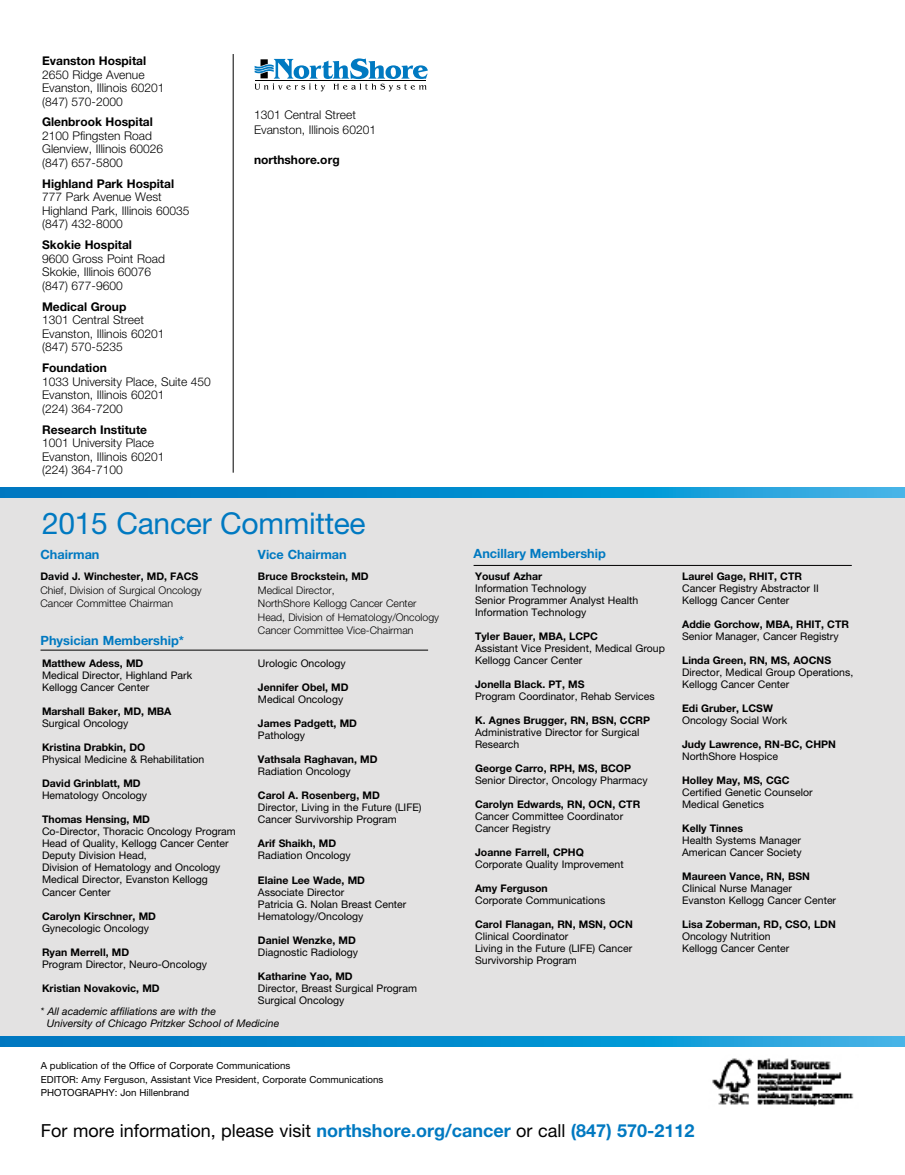
<style>
.page{position:relative;width:905px;height:1175px;background:#fff}
.page>*{position:absolute;margin:0;border:0;box-sizing:border-box;transform-origin:0 0}
.t1{font:30px "Helvetica Neue";letter-spacing:-.01em;color:#0079c1}
.t2{font:18px "Helvetica Neue";color:#000}
.t3{font:700 12.75px "Helvetica Neue";color:#0079c1}
.t4{font:300 12px/13.5px "Helvetica Neue";color:#000}
.t5{font:700 12px "Helvetica Neue";color:#000}
.t6{font:10.5px/12px "Helvetica Neue";color:#000}
.t7{font:700 10.5px "Helvetica Neue";color:#000}
.t8{font:300 10.5px/13.5px "Helvetica Neue";color:#000}
.t9{font:italic 10.5px/12px "Helvetica Neue";color:#000}
.t10{font:9.75px/13.5px "Helvetica Neue";color:#000}
.s1{font-weight:700;color:#0079c1}
</style>
<div class="page">
<div style="left:0;top:498px;width:904px;height:543px;background:#e3e2e2"></div>
<svg style="left:254px;top:58px;width:174px;height:33px"></svg>
<hr style="left:255px;top:80px;width:171px;height:1px;background:#000">
<img style="left:712px;top:1058px;width:142px;height:49px">
<hr style="left:40px;top:650px;width:388px;height:1px;background:#000">
<hr style="left:473px;top:565px;width:378px;height:1px;background:#000">
<hr style="left:233px;top:54px;width:1px;height:418px;background:#000">
<svg style="left:0;top:487px;width:904px;height:11px"></svg>
<svg style="left:0;top:1036px;width:904px;height:10px"></svg>
<p class="t5" style="left:42px;top:53px;width:106px">Evanston Hospital</p>
<p class="t4" style="left:42px;top:67px;width:124px">2650 Ridge Avenue<br>Evanston, Illinois 60201 (847) 570-2000</p>
<p class="t5" style="left:42px;top:115px;width:112px">Glenbrook Hospital</p>
<p class="t4" style="left:42px;top:129px;width:123px">2100 Pfingsten Road<br>Glenview, Illinois 60026 (847) 657-5800</p>
<p class="t5" style="left:42px;top:176px;width:133px">Highland Park Hospital</p>
<p class="t4" style="left:42px;top:190px;width:149px">777 Park Avenue West<br>Highland Park, Illinois 60035 (847) 432-8000</p>
<p class="t5" style="left:42px;top:238px;width:91px">Skokie Hospital</p>
<p class="t4" style="left:42px;top:252px;width:124px">9600 Gross Point Road<br>Skokie, Illinois 60076 (847) 677-9600</p>
<p class="t5" style="left:42px;top:299px;width:86px">Medical Group</p>
<p class="t4" style="left:42px;top:313px;width:124px">1301 Central Street<br>Evanston, Illinois 60201 (847) 570-5235</p>
<p class="t5" style="left:42px;top:361px;width:66px">Foundation</p>
<p class="t4" style="left:42px;top:374px;width:170px">1033 University Place, Suite 450<br>Evanston, Illinois 60201<br>(224) 364-7200</p>
<p class="t5" style="left:42px;top:422px;width:106px">Research Institute</p>
<p class="t4" style="left:42px;top:436px;width:124px">1001 University Place<br>Evanston, Illinois 60201 (224) 364-7100</p>
<p class="t4" style="left:254px;top:106px;width:123px;line-height:15px">1301 Central Street<br>Evanston, Illinois 60201</p>
<p class="t5" style="left:254px;top:152px;width:87px">northshore.org</p>
<h1 class="t1" style="left:42px;top:506px;width:325px">2015 Cancer Committee</h1>
<p class="t3" style="left:258px;top:547px;width:90px">Vice Chairman</p>
<p class="t7" style="left:258px;top:570px;width:112px">Bruce Brockstein, MD</p>
<p class="t8" style="left:258px;top:583px;width:182px">Medical Director,<br>NorthShore Kellogg Cancer Center<br>Head, Division of Hematology/Oncology<br>Cancer Committee Vice-Chairman</p>
<p class="t6" style="left:258px;top:657px;width:89px">Urologic Oncology</p>
<p class="t7" style="left:258px;top:681px;width:92px">Jennifer Obel, MD</p>
<p class="t6" style="left:258px;top:693px;width:87px">Medical Oncology</p>
<p class="t7" style="left:258px;top:717px;width:100px">James Padgett, MD</p>
<p class="t6" style="left:258px;top:729px;width:49px">Pathology</p>
<p class="t7" style="left:258px;top:753px;width:121px">Vathsala Raghavan, MD</p>
<p class="t6" style="left:258px;top:765px;width:94px">Radiation Oncology</p>
<p class="t7" style="left:258px;top:789px;width:123px">Carol A. Rosenberg, MD</p>
<p class="t6" style="left:258px;top:801px;width:165px">Director, Living in the Future (LIFE)<br>Cancer Survivorship Program</p>
<p class="t7" style="left:258px;top:837px;width:80px">Arif Shaikh, MD</p>
<p class="t6" style="left:258px;top:849px;width:94px">Radiation Oncology</p>
<p class="t7" style="left:258px;top:873px;width:109px">Elaine Lee Wade, MD</p>
<p class="t6" style="left:258px;top:885px;width:150px">Associate Director<br>Patricia G. Nolan Breast Center<br>Hematology/Oncology</p>
<p class="t7" style="left:258px;top:933px;width:99px">Daniel Wenzke, MD</p>
<p class="t6" style="left:258px;top:945px;width:102px">Diagnostic Radiology</p>
<p class="t7" style="left:258px;top:969px;width:96px">Katharine Yao, MD</p>
<p class="t6" style="left:258px;top:981px;width:160px">Director, Breast Surgical Program<br>Surgical Oncology</p>
<p class="t3" style="left:40px;top:547px;width:61px">Chairman</p>
<p class="t7" style="left:40px;top:570px;width:159px">David J. Winchester, MD, FACS</p>
<p class="t8" style="left:40px;top:583px;width:163px">Chief, Division of Surgical Oncology<br>Cancer Committee Chairman</p>
<p class="t3" style="left:40px;top:632px;width:145px">Physician Membership*</p>
<p class="t7" style="left:42px;top:657px;width:103px">Matthew Adess, MD</p>
<p class="t6" style="left:42px;top:669px;width:152px">Medical Director, Highland Park<br>Kellogg Cancer Center</p>
<p class="t7" style="left:42px;top:705px;width:131px">Marshall Baker, MD, MBA</p>
<p class="t6" style="left:42px;top:717px;width:88px">Surgical Oncology</p>
<p class="t7" style="left:42px;top:741px;width:105px">Kristina Drabkin, DO</p>
<p class="t6" style="left:42px;top:753px;width:164px">Physical Medicine &amp; Rehabilitation</p>
<p class="t7" style="left:42px;top:777px;width:100px">David Grinblatt, MD</p>
<p class="t6" style="left:42px;top:789px;width:107px">Hematology Oncology</p>
<p class="t7" style="left:42px;top:813px;width:109px">Thomas Hensing, MD</p>
<p class="t6" style="left:42px;top:825px;width:195px">Co-Director, Thoracic Oncology Program<br>Head of Quality, Kellogg Cancer Center<br>Deputy Division Head,<br>Division of Hematology and Oncology<br>Medical Director, Evanston Kellogg<br>Cancer Center</p>
<p class="t7" style="left:42px;top:909px;width:115px">Carolyn Kirschner, MD</p>
<p class="t6" style="left:42px;top:921px;width:109px">Gynecologic Oncology</p>
<p class="t7" style="left:42px;top:945px;width:89px">Ryan Merrell, MD</p>
<p class="t6" style="left:42px;top:957px;width:166px">Program Director, Neuro-Oncology</p>
<p class="t7" style="left:42px;top:981px;width:119px">Kristian Novakovic, MD</p>
<p class="t9" style="left:47px;top:1004px;width:234px;text-indent:-6px">* All academic affiliations are with the<br>University of Chicago Pritzker School of Medicine</p>
<p class="t10" style="left:41px;top:1058px;width:344px">A publication of the Office of Corporate Communications<br>EDITOR: Amy Ferguson, Assistant Vice President, Corporate Communications<br>PHOTOGRAPHY: Jon Hillenbrand</p>
<p class="t3" style="left:473px;top:546px;width:134px">Ancillary Membership</p>
<p class="t7" style="left:475px;top:569px;width:69px">Yousuf Azhar</p>
<p class="t6" style="left:475px;top:582px;width:165px">Information Technology<br>Senior Programmer Analyst Health<br>Information Technology</p>
<p class="t7" style="left:475px;top:629px;width:124px">Tyler Bauer, MBA, LCPC</p>
<p class="t6" style="left:475px;top:642px;width:191px">Assistant Vice President, Medical Group<br>Kellogg Cancer Center</p>
<p class="t7" style="left:475px;top:677px;width:111px">Jonella Black. PT, MS</p>
<p class="t6" style="left:475px;top:690px;width:181px">Program Coordinator, Rehab Services</p>
<p class="t7" style="left:475px;top:713px;width:176px">K. Agnes Brugger, RN, BSN, CCRP</p>
<p class="t6" style="left:475px;top:726px;width:166px">Administrative Director for Surgical<br>Research</p>
<p class="t7" style="left:475px;top:761px;width:157px">George Carro, RPH, MS, BCOP</p>
<p class="t6" style="left:475px;top:774px;width:174px">Senior Director, Oncology Pharmacy</p>
<p class="t7" style="left:475px;top:797px;width:167px">Carolyn Edwards, RN, OCN, CTR</p>
<p class="t6" style="left:475px;top:810px;width:149px">Cancer Committee Coordinator<br>Cancer Registry</p>
<p class="t7" style="left:475px;top:845px;width:110px">Joanne Farrell, CPHQ</p>
<p class="t6" style="left:475px;top:858px;width:150px">Corporate Quality Improvement</p>
<p class="t7" style="left:475px;top:881px;width:74px">Amy Ferguson</p>
<p class="t6" style="left:475px;top:894px;width:132px">Corporate Communications</p>
<p class="t7" style="left:475px;top:917px;width:159px">Carol Flanagan, RN, MSN, OCN</p>
<p class="t6" style="left:475px;top:930px;width:159px">Clinical Coordinator<br>Living in the Future (LIFE) Cancer<br>Survivorship Program</p>
<p class="t7" style="left:682px;top:569px;width:121px">Laurel Gage, RHIT, CTR</p>
<p class="t6" style="left:682px;top:582px;width:138px">Cancer Registry Abstractor II<br>Kellogg Cancer Center</p>
<p class="t7" style="left:682px;top:617px;width:168px">Addie Gorchow, MBA, RHIT, CTR</p>
<p class="t6" style="left:682px;top:630px;width:158px">Senior Manager, Cancer Registry</p>
<p class="t7" style="left:682px;top:653px;width:150px">Linda Green, RN, MS, AOCNS</p>
<p class="t6" style="left:682px;top:666px;width:173px">Director, Medical Group Operations,<br>Kellogg Cancer Center</p>
<p class="t7" style="left:682px;top:701px;width:92px">Edi Gruber, LCSW</p>
<p class="t6" style="left:682px;top:714px;width:107px">Oncology Social Work</p>
<p class="t7" style="left:682px;top:737px;width:155px">Judy Lawrence, RN-BC, CHPN</p>
<p class="t6" style="left:682px;top:750px;width:97px">NorthShore Hospice</p>
<p class="t7" style="left:682px;top:773px;width:109px">Holley May, MS, CGC</p>
<p class="t6" style="left:682px;top:786px;width:132px">Certified Genetic Counselor<br>Medical Genetics</p>
<p class="t7" style="left:682px;top:821px;width:62px">Kelly Tinnes</p>
<p class="t6" style="left:682px;top:834px;width:121px">Health Systems Manager<br>American Cancer Society</p>
<p class="t7" style="left:682px;top:869px;width:129px">Maureen Vance, RN, BSN</p>
<p class="t6" style="left:682px;top:882px;width:155px">Clinical Nurse Manager<br>Evanston Kellogg Cancer Center</p>
<p class="t7" style="left:682px;top:917px;width:155px">Lisa Zoberman, RD, CSO, LDN</p>
<p class="t6" style="left:682px;top:930px;width:109px">Oncology Nutrition<br>Kellogg Cancer Center</p>
<h2 class="t2" style="left:41px;top:1119px;width:655px">For more information, please visit <span class="s1">northshore.org/cancer</span> or call <span class="s1">(847) 570-2112</span></h2>
</div>
